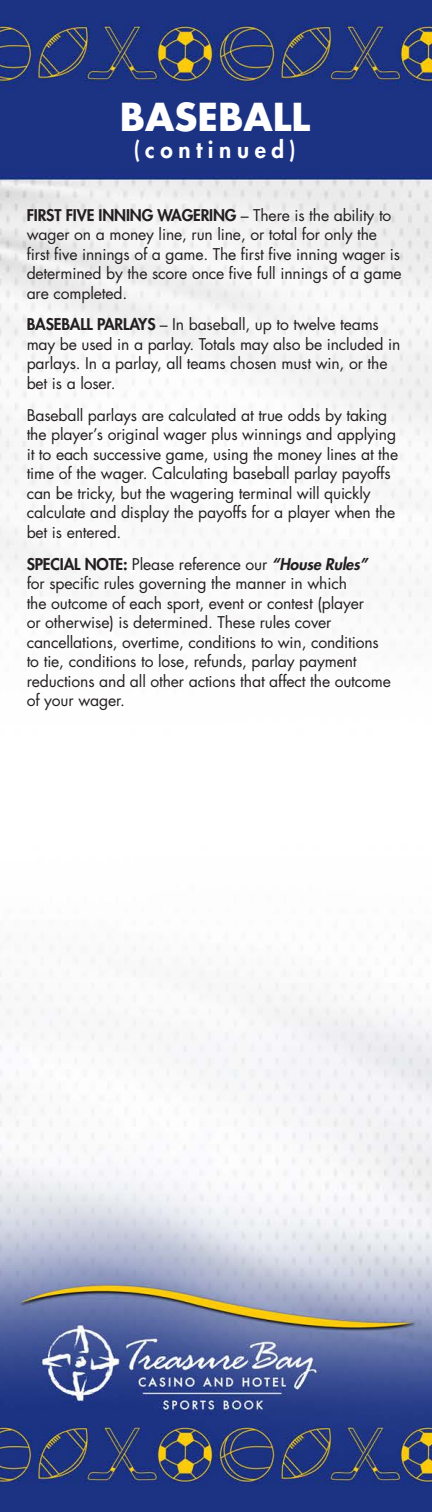
<style>
.page{position:relative;width:432px;height:1512px;background:#fff}
.page>*{position:absolute;margin:0;border:0;box-sizing:border-box;transform-origin:0 0}
.t1{font:700 37.5px "Futura Std";color:#fff}
.t2{font:800 22.5px "Futura Std";letter-spacing:.25em;color:#fff}
.t3{font:15.75px/19.5px "Futura Std";letter-spacing:-.01em;color:#231f20}
.s1{font-weight:800}
.s2{font-weight:800;font-style:italic}
</style>
<div class="page">
<img style="left:0;top:0;width:432px;height:1512px">
<p class="t1" style="left:120px;top:92px;width:192px">BASEBALL</p>
<p class="t2" style="left:134px;top:136px;width:164px">(continued)</p>
<p class="t3" style="left:27px;top:205px;width:377px"><span class="s1">FIRST FIVE INNING WAGERING</span> – There is the ability to wager on a money line, run line, or total for only the first five innings of a game. The first five inning wager is determined by the score once five full innings of a game are completed.</p>
<p class="t3" style="left:27px;top:315px;width:375px"><span class="s1">BASEBALL PARLAYS</span> – In baseball, up to twelve teams may be used in a parlay. Totals may also be included in parlays. In a parlay, all teams chosen must win, or the bet is a loser.</p>
<p class="t3" style="left:27px;top:406px;width:373px">Baseball parlays are calculated at true odds by taking the player’s original wager plus winnings and applying it to each successive game, using the money lines at the time of the wager. Calculating baseball parlay payoffs can be tricky, but the wagering terminal will quickly calculate and display the payoffs for a player when the bet is entered.</p>
<p class="t3" style="left:27px;top:554px;width:366px"><span class="s1">SPECIAL NOTE:</span> Please reference our <span class="s2">“House Rules”<br></span>for specific rules governing the manner in which<br>the outcome of each sport, event or contest (player<br>or otherwise) is determined. These rules cover cancellations, overtime, conditions to win, conditions to tie, conditions to lose, refunds, parlay payment reductions and all other actions that affect the outcome of your wager.</p>
</div>
